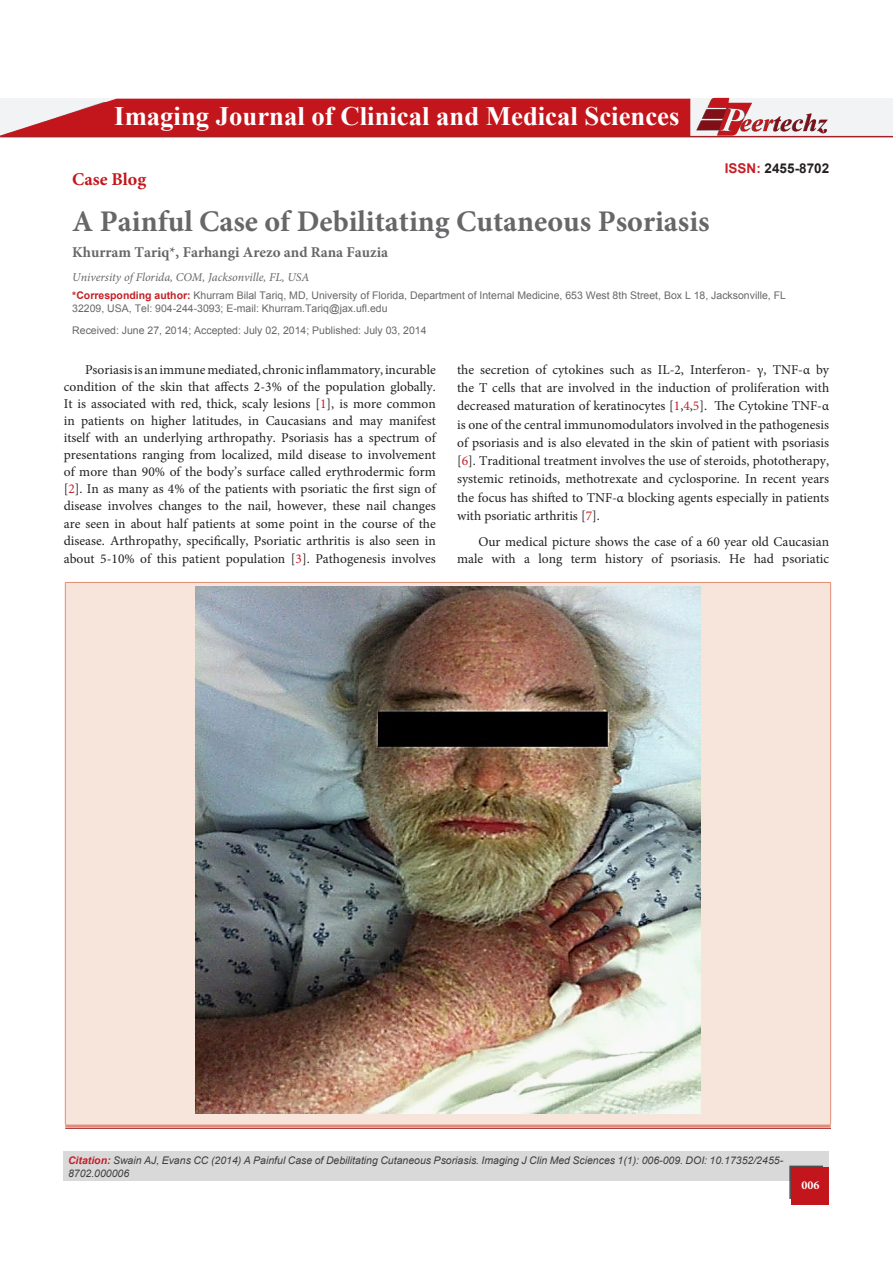
<style>
.page{position:relative;width:893px;height:1263px;background:#fff}
.page>*{position:absolute;margin:0;border:0;box-sizing:border-box;transform-origin:0 0}
.t1{font:700 30px "Minion Pro";color:#686669}
.t2{font:700 26.7px "Times New Roman";color:#fff}
.t3{font:700 18px "Minion Pro";color:#c3161c}
.t4{font:700 15px "Minion Pro";color:#686669}
.t5{font:13.5px/17.2px "Minion Pro";color:#231f20;text-align:justify}
.t6{font:700 13.5px "Arial";color:#231f20}
.t7{font:italic 12px "Minion Pro";color:#686669}
.t8{font:700 12px "Minion Pro";color:#fff}
.t9{font:10.5px/13.5px "Arial";color:#686669}
.Pa1{font:italic 10.5px/13.5px "Arial";color:#3e3e3f}
.s1{color:#c42026}
.s2{font-weight:700;color:#c42026}
</style>
<div class="page">
<div style="left:0;top:99px;width:893px;height:38px;background:#f2f3f4"></div>
<svg style="left:0;top:99px;width:690px;height:37px;background:#c6282e"></svg>
<hr style="left:0;top:136px;width:893px;height:1px;background:#a42127">
<svg style="left:696px;top:98px;width:132px;height:37px"></svg>
<hr style="left:65px;top:1128px;width:766px;height:1px;background:#a42127">
<div style="left:64px;top:1151px;width:765px;height:30px;background:#d9d9da"></div>
<div style="left:789px;top:1165px;width:34px;height:34px;background:#231f20;opacity:.75"></div>
<svg style="left:792px;top:1167px;width:37px;height:38px"></svg>
<div style="left:65px;top:582px;width:766px;height:544px;background:#f7e4db"></div>
<hr style="left:65px;top:582px;width:766px;height:1px;background:#de8e76">
<hr style="left:65px;top:582px;width:1px;height:542px;background:#de8e76">
<hr style="left:830px;top:582px;width:1px;height:542px;background:#de8e76">
<hr style="left:65px;top:1124px;width:766px;height:3px;background:#de8e76">
<img style="left:196px;top:587px;width:504px;height:526px">
<p class="t2" style="left:114px;top:97px;width:567px">Imaging Journal of Clinical and Medical Sciences</p>
<p class="t6" style="left:725px;top:159px;width:106px"><span class="s1">ISSN:</span> 2455-8702</p>
<p class="t3" style="left:72px;top:166px;width:75px">Case Blog</p>
<p class="t1" style="left:72px;top:200px;width:639px">A Painful Case of Debilitating Cutaneous Psoriasis</p>
<p class="t4" style="left:72px;top:242px;width:317px">Khurram Tariq*, Farhangi Arezo and Rana Fauzia</p>
<p class="t7" style="left:72px;top:269px;width:239px">University of Florida, COM, Jacksonville, FL, USA</p>
<p class="t9" style="left:72px;top:288px;width:715px"><span class="s2">*Corresponding author:</span> Khurram Bilal Tariq, MD, University of Florida, Department of Internal Medicine, 653 West 8th Street, Box L 18, Jacksonville, FL<br>32209, USA, Tel: 904-244-3093; E-mail: Khurram.Tariq@jax.ufl.edu</p>
<p class="t9" style="left:72px;top:323px;width:356px">Received: June 27, 2014; Accepted: July 02, 2014; Published: July 03, 2014</p>
<p class="t5" style="left:64px;top:361px;width:374px;text-indent:21px">Psoriasis is an immune mediated, chronic inflammatory, incurable condition of the skin that affects 2-3% of the population globally.<br>It is associated with red, thick, scaly lesions [<span class="s1">1</span>], is more common in patients on higher latitudes, in Caucasians and may manifest itself with an underlying arthropathy. Psoriasis has a spectrum of presentations ranging from localized, mild disease to involvement of more than 90% of the body’s surface called erythrodermic form [<span class="s1">2</span>]. In as many as 4% of the patients with psoriatic the first sign of disease involves changes to the nail, however, these nail changes are seen in about half patients at some point in the course of the disease. Arthropathy, specifically, Psoriatic arthritis is also seen in about 5-10% of this patient population [<span class="s1">3</span>]. Pathogenesis involves</p>
<p class="t5" style="left:457px;top:360px;width:374px;line-height:18.3px">the secretion of cytokines such as IL-2, Interferon- γ, TNF-α by the T cells that are involved in the induction of proliferation with decreased maturation of keratinocytes [<span class="s1">1</span>,<span class="s1">4</span>,<span class="s1">5</span>]. The Cytokine TNF-α is one of the central immunomodulators involved in the pathogenesis of psoriasis and is also elevated in the skin of patient with psoriasis [<span class="s1">6</span>]. Traditional treatment involves the use of steroids, phototherapy, systemic retinoids, methotrexate and cyclosporine. In recent years the focus has shifted to TNF-α blocking agents especially in patients with psoriatic arthritis [<span class="s1">7</span>].</p>
<p class="t5" style="left:457px;top:533px;width:374px;text-align:right">Our medical picture shows the case of a 60 year old Caucasian male with a long term history of psoriasis. He had psoriatic</p>
<p class="Pa1" style="left:68px;top:1153px;width:717px"><span class="s2">Citation:</span> Swain AJ, Evans CC (2014) A Painful Case of Debilitating Cutaneous Psoriasis. Imaging J Clin Med Sciences 1(1): 006-009. DOI: 10.17352/2455-<br>8702.000006</p>
<p class="t8" style="left:801px;top:1176px;width:19px">006</p>
</div>
